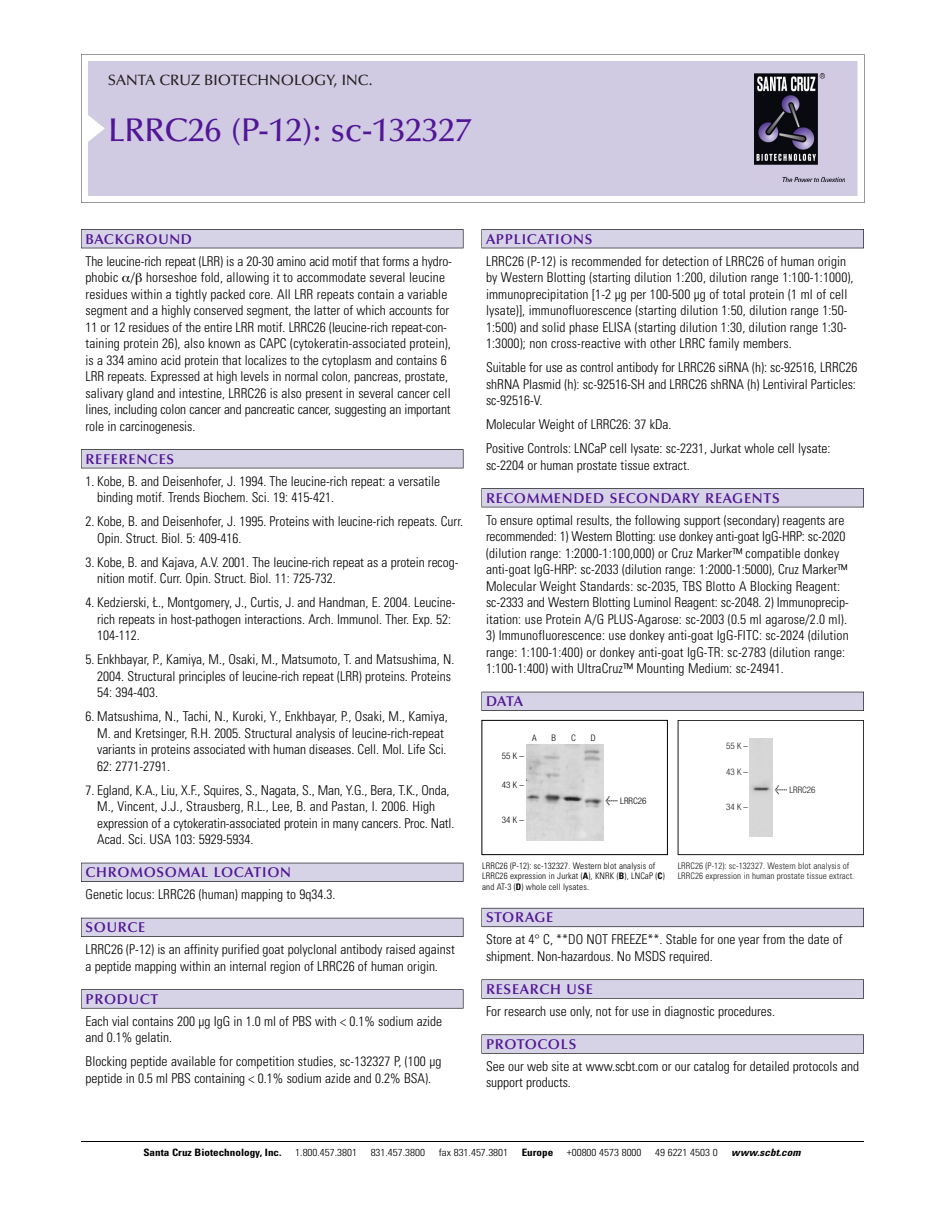
<style>
.page{position:relative;width:945px;height:1215px;background:#fff}
.page>*{position:absolute;margin:0;border:0;box-sizing:border-box;transform-origin:0 0}
.t1{font:500 33px "Optima";color:#511695}
.t2{font:500 15px "Optima";color:#231f20}
.t3{font:600 14.25px "Optima";letter-spacing:.05em;color:#511695}
.t4{font:300 condensed 13.5px/16.5px "Univers";color:#000}
.t5{font:300 condensed 10.2px "Univers";color:#000;scale:1.1 1}
.t6{font:700 condensed 10.2px "Univers";color:#000;scale:1.1 1}
.t7{font:italic 700 condensed 10.2px "Univers";letter-spacing:.005em;color:#000;scale:1.1 1}
.t8{font:300 condensed 9px/10.5px "Univers";letter-spacing:.015em;color:#000}
.t9{font:9px/10.5px "Univers Condensed Light+HCLCKB";letter-spacing:.01em;color:#191919}
.t10{font:300 condensed 9px "Helvetica Neue";color:#000}
.t11{font:9px "Helvetica Neue Light Cond+JQLAKK";color:#191919}
.s1{font-family:"Meta Plus";font-weight:400;font-stretch:normal;font-size:10.5px}
.s2{font-family:"Meta Plus Book Roman+PHAIDA";font-size:10.5px}
.s3{font-weight:700}
</style>
<div class="page">
<svg style="left:81px;top:54px;width:783px;height:149px"></svg>
<div style="left:88px;top:61px;width:769px;height:135px;background:#d1cae3"></div>
<img style="left:755px;top:74px;width:90px;height:108px">
<div style="left:81px;top:229px;width:382px;height:19px;background:#525156"></div>
<div style="left:81px;top:230px;width:382px;height:18px;background:#d7d3e7"></div>
<div style="left:81px;top:449px;width:382px;height:19px;background:#525155"></div>
<div style="left:81px;top:450px;width:382px;height:18px;background:#d7d3e7"></div>
<div style="left:81px;top:863px;width:382px;height:19px;background:#525158"></div>
<div style="left:81px;top:863px;width:382px;height:18px;background:#d7d3e7"></div>
<div style="left:81px;top:918px;width:382px;height:19px;background:#54535a"></div>
<div style="left:81px;top:918px;width:382px;height:18px;background:#d7d3e7"></div>
<svg style="left:81px;top:989px;width:382px;height:20px"></svg>
<div style="left:81px;top:990px;width:382px;height:18px;background:#d7d3e7"></div>
<div style="left:482px;top:229px;width:382px;height:19px;background:#525156"></div>
<div style="left:482px;top:230px;width:381px;height:18px;background:#d7d3e7"></div>
<div style="left:482px;top:488px;width:382px;height:19px;background:#525155"></div>
<div style="left:482px;top:489px;width:381px;height:18px;background:#d7d3e7"></div>
<div style="left:482px;top:692px;width:382px;height:19px;background:#525158"></div>
<div style="left:482px;top:692px;width:381px;height:18px;background:#d7d3e7"></div>
<div style="left:482px;top:908px;width:382px;height:19px;background:#66646e"></div>
<div style="left:482px;top:908px;width:381px;height:18px;background:#d7d3e7"></div>
<div style="left:482px;top:979px;width:382px;height:20px;background:#616161"></div>
<div style="left:482px;top:980px;width:381px;height:18px;background:#d7d3e7"></div>
<svg style="left:482px;top:1034px;width:382px;height:20px"></svg>
<div style="left:482px;top:1035px;width:381px;height:18px;background:#d7d3e7"></div>
<hr style="left:81px;top:1141px;width:783px;height:1px;background:#000">
<div style="left:482px;top:720px;width:186px;height:135px;border:1px solid #000"></div>
<img style="left:526px;top:744px;width:77px;height:97px">
<div style="left:678px;top:720px;width:186px;height:135px;border:1px solid #191919"></div>
<div style="left:749px;top:738px;width:24px;height:99px;background:#d6d6d6"></div>
<p class="t2" style="left:108px;top:74px;width:266px">SANTA CRUZ BIOTECHNOLOGY, INC.</p>
<h1 class="t1" style="left:108px;top:117px;width:365px">LRRC26 (P-12): sc-132327</h1>
<p class="t3" style="left:86px;top:233px;width:108px">BACKGROUND</p>
<p class="t4" style="left:86px;top:254px;width:368px">The leucine-rich repeat (LRR) is a 20-30 amino acid motif that forms a hydro&shy;phobic / horseshoe fold, allowing it to accommodate several leucine residues within a tightly packed core. All LRR repeats contain a variable segment and a highly conserved segment, the latter of which accounts for 11 or 12 residues of the entire LRR motif. LRRC26 (leucine-rich repeat-con&shy;taining protein 26), also known as CAPC (cytokeratin-associated protein), is a 334 amino acid protein that localizes to the cytoplasm and contains 6<br>LRR repeats. Expressed at high levels in normal colon, pancreas, prostate, salivary gland and intestine, LRRC26 is also present in several cancer cell lines, including colon cancer and pancreatic cancer, suggesting an important role in carcinogenesis.</p>
<p class="t3" style="left:86px;top:453px;width:90px">REFERENCES</p>
<p class="t4" style="left:97px;top:474px;width:344px;text-indent:-12px">1. Kobe, B. and Deisenhofer, J. 1994. The leucine-rich repeat: a versatile binding motif. Trends Biochem. Sci. 19: 415-421.</p>
<p class="t4" style="left:97px;top:514px;width:367px;text-indent:-12px">2. Kobe, B. and Deisenhofer, J. 1995. Proteins with leucine-rich repeats. Curr.<br>Opin. Struct. Biol. 5: 409-416.</p>
<p class="t4" style="left:97px;top:555px;width:363px;text-indent:-12px">3. Kobe, B. and Kajava, A.V. 2001. The leucine-rich repeat as a protein recog&shy;nition motif. Curr. Opin. Struct. Biol. 11: 725-732.</p>
<p class="t4" style="left:97px;top:595px;width:360px;text-indent:-12px">4. Kedzierski, Ł., Montgomery, J., Curtis, J. and Handman, E. 2004. Leucine&shy;rich repeats in host-pathogen interactions. Arch. Immunol. Ther. Exp. 52:<br>104-112.</p>
<p class="t4" style="left:97px;top:652px;width:359px;text-indent:-12px">5. Enkhbayar, P., Kamiya, M., Osaki, M., Matsumoto, T. and Matsushima, N.<br>2004. Structural principles of leucine-rich repeat (LRR) proteins. Proteins<br>54: 394-403.</p>
<p class="t4" style="left:97px;top:709px;width:352px;text-indent:-12px">6. Matsushima, N., Tachi, N., Kuroki, Y., Enkhbayar, P., Osaki, M., Kamiya, M. and Kretsinger, R.H. 2005. Structural analysis of leucine-rich-repeat variants in proteins associated with human diseases. Cell. Mol. Life Sci.<br>62: 2771-2791.</p>
<p class="t4" style="left:97px;top:783px;width:359px;text-indent:-12px">7. Egland, K.A., Liu, X.F., Squires, S., Nagata, S., Man, Y.G., Bera, T.K., Onda, M., Vincent, J.J., Strausberg, R.L., Lee, B. and Pastan, I. 2006. High expression of a cytokeratin-associated protein in many cancers. Proc. Natl.<br>Acad. Sci. USA 103: 5929-5934.</p>
<p class="t3" style="left:86px;top:867px;width:207px">CHROMOSOMAL LOCATION</p>
<p class="t4" style="left:86px;top:887px;width:251px">Genetic locus: LRRC26 (human) mapping to 9q34.3.</p>
<p class="t3" style="left:86px;top:922px;width:61px">SOURCE</p>
<p class="t4" style="left:86px;top:942px;width:371px">LRRC26 (P-12) is an affinity purified goat polyclonal antibody raised against a peptide mapping within an internal region of LRRC26 of human origin.</p>
<p class="t3" style="left:86px;top:993px;width:74px">PRODUCT</p>
<p class="t4" style="left:86px;top:1014px;width:358px">Each vial contains 200 µg IgG in 1.0 ml of PBS with &lt; 0.1% sodium azide and 0.1% gelatin.</p>
<p class="t4" style="left:86px;top:1054px;width:357px">Blocking peptide available for competition studies, sc-132327 P, (100 µg peptide in 0.5 ml PBS containing &lt; 0.1% sodium azide and 0.2% BSA).</p>
<p class="t3" style="left:486px;top:233px;width:108px">APPLICATIONS</p>
<p class="t4" style="left:486px;top:254px;width:369px">LRRC26 (P-12) is recommended for detection of LRRC26 of human origin by Western Blotting (starting dilution 1:200, dilution range 1:100-1:1000), immunoprecipitation [1-2 µg per 100-500 µg of total protein (1 ml of cell lysate)], immunofluorescence (starting dilution 1:50, dilution range 1:50- 1:500) and solid phase ELISA (starting dilution 1:30, dilution range 1:30- 1:3000); non cross-reactive with other LRRC family members.</p>
<p class="t4" style="left:486px;top:360px;width:373px;text-align:justify">Suitable for use as control antibody for LRRC26 siRNA (h): sc-92516, LRRC26 shRNA Plasmid (h): sc-92516-SH and LRRC26 shRNA (h) Lentiviral Particles: sc-92516-V.</p>
<p class="t4" style="left:486px;top:413px;width:346px;line-height:24px">Molecular Weight of LRRC26: 37 kDa.<br>Positive Controls: LNCaP cell lysate: sc-2231, Jurkat whole cell lysate:</p>
<p class="t4" style="left:486px;top:458px;width:205px">sc-2204 or human prostate tissue extract.</p>
<p class="t3" style="left:486px;top:492px;width:295px">RECOMMENDED SECONDARY REAGENTS</p>
<p class="t4" style="left:486px;top:513px;width:364px">To ensure optimal results, the following support (secondary) reagents are recommended: 1) Western Blotting: use donkey anti-goat IgG-HRP: sc-2020 (dilution range: 1:2000-1:100,000) or Cruz Marker™ compatible donkey anti-goat IgG-HRP: sc-2033 (dilution range: 1:2000-1:5000), Cruz Marker™ Molecular Weight Standards: sc-2035, TBS Blotto A Blocking Reagent: sc-2333 and Western Blotting Luminol Reagent: sc-2048. 2) Immunoprecip&shy;itation: use Protein A/G PLUS-Agarose: sc-2003 (0.5 ml agarose/2.0 ml).</p>
<p class="t4" style="left:486px;top:628px;width:364px">3) Immunofluorescence: use donkey anti-goat IgG-FITC: sc-2024 (dilution range: 1:100-1:400) or donkey anti-goat IgG-TR: sc-2783 (dilution range:<br>1:100-1:400) with UltraCruz™ Mounting Medium: sc-24941.</p>
<p class="t3" style="left:486px;top:696px;width:39px">DATA</p>
<p class="t10" style="left:532px;top:735px;width:6px">A</p>
<p class="t10" style="left:552px;top:735px;width:6px">B</p>
<p class="t10" style="left:571px;top:735px;width:6px">C</p>
<p class="t10" style="left:591px;top:735px;width:6px">D</p>
<p class="t10" style="left:502px;top:753px;width:24px">55K–</p>
<p class="t10" style="left:502px;top:781px;width:24px">43K–</p>
<p class="t10" style="left:502px;top:817px;width:24px">34K–</p>
<p class="t10" style="left:605px;top:798px;width:42px"><span class="s1">&lt;</span> LRRC26</p>
<p class="t11" style="left:726px;top:743px;width:23px">55K–</p>
<p class="t11" style="left:726px;top:769px;width:23px">43K–</p>
<p class="t11" style="left:726px;top:804px;width:23px">34K–</p>
<p class="t11" style="left:775px;top:787px;width:42px"><span class="s2">&lt;</span> LRRC26</p>
<p class="t8" style="left:482px;top:861px;width:184px">LRRC26 (P-12): sc-132327. Western blot analysis of<br>LRRC26 expression in Jurkat (<span class="s3">A</span>), KNRK (<span class="s3">B</span>), LNCaP (<span class="s3">C</span>) and AT-3 (<span class="s3">D</span>) whole cell lysates.</p>
<p class="t9" style="left:678px;top:861px;width:178px">LRRC26 (P-12): sc-132327. Western blot analysis of<br>LRRC26 expression in human prostate tissue extract.</p>
<p class="t3" style="left:486px;top:912px;width:69px">STORAGE</p>
<p class="t4" style="left:486px;top:932px;width:358px">Store at 4° C, **DO NOT FREEZE**. Stable for one year from the date of shipment. Non-hazardous. No MSDS required.</p>
<p class="t3" style="left:486px;top:983px;width:109px">RESEARCH USE</p>
<p class="t4" style="left:486px;top:1004px;width:290px">For research use only, not for use in diagnostic procedures.</p>
<p class="t3" style="left:486px;top:1038px;width:92px">PROTOCOLS</p>
<p class="t4" style="left:486px;top:1059px;width:375px">See our web site at www.scbt.com or our catalog for detailed protocols and support products.</p>
<p class="t6" style="left:143px;top:1148px;width:127px">Santa Cruz Biotechnology, Inc.</p>
<p class="t5" style="left:295px;top:1148px;width:58px">1.800.457.3801</p>
<p class="t5" style="left:371px;top:1148px;width:51px">831.457.3800</p>
<p class="t5" style="left:439px;top:1148px;width:65px">fax 831.457.3801</p>
<p class="t6" style="left:522px;top:1148px;width:30px">Europe</p>
<p class="t5" style="left:567px;top:1148px;width:69px">+00800 4573 8000</p>
<p class="t5" style="left:655px;top:1148px;width:58px">49 6221 4503 0</p>
<p class="t7" style="left:731px;top:1148px;width:64px">www.scbt.com</p>
</div>
